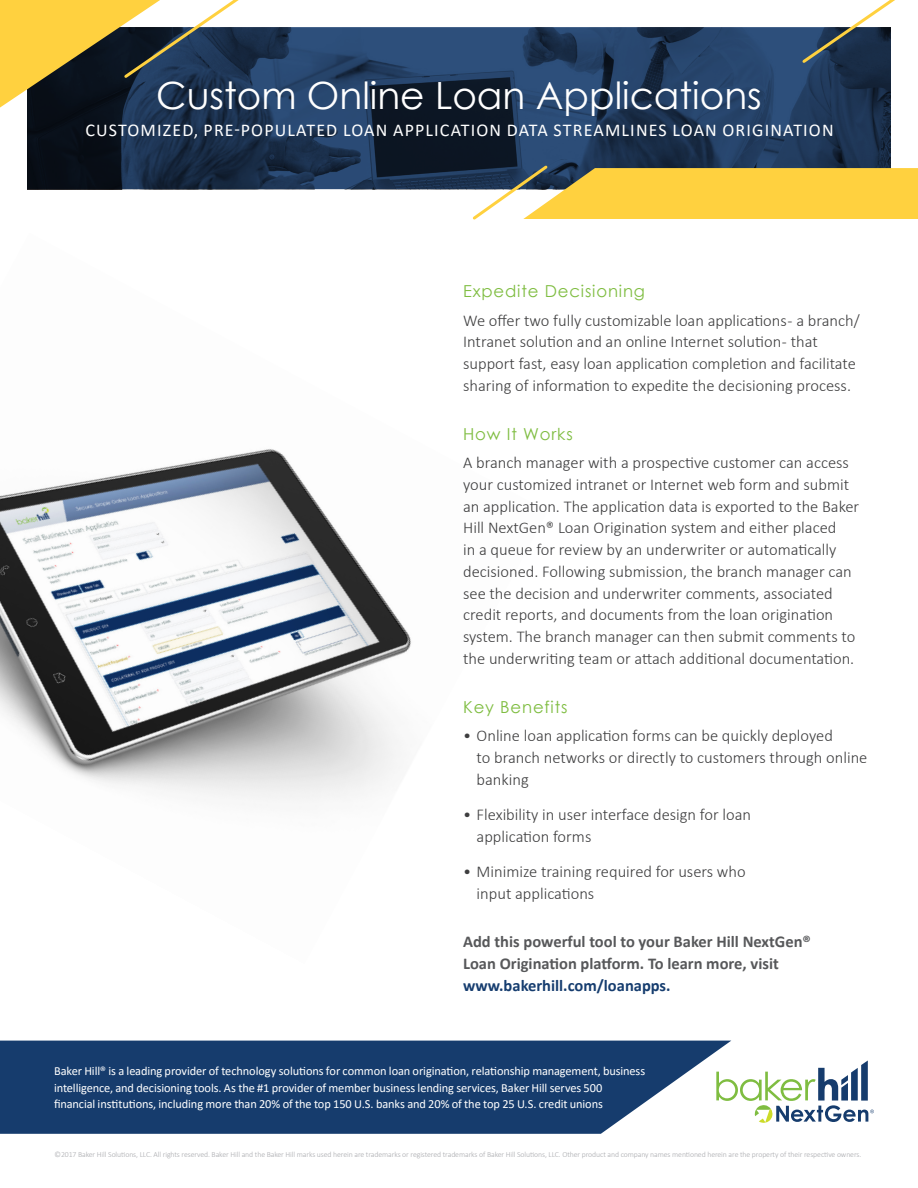
<style>
.page{position:relative;width:918px;height:1188px;background:#fff}
.page>*{position:absolute;margin:0;border:0;box-sizing:border-box;transform-origin:0 0}
.t1{font:37.5px "Century Gothic";color:#fff}
.t2{font:18px "Calibri";letter-spacing:.065em;color:#fff}
.t3{font:300 16.5px/21.8px "Calibri";color:#3e3e3f}
.t4{font:700 16.5px/21.8px "Calibri";color:#57585a}
.t5{font:16.5px "Century Gothic";letter-spacing:.05em;color:#7fbd41}
.t6{font:700 16.5px "Calibri";color:#163d6f}
.t7{font:12.3px/16.5px "Calibri";letter-spacing:-.01em;color:#fff}
.t8{font:300 7.8px "Calibri";letter-spacing:-.01em;color:#a8a9ad}
</style>
<div class="page">
<svg style="left:27px;top:27px;width:864px;height:162px;background:#1e3554"></svg>
<svg style="left:0;top:1041px;width:731px;height:93px;background:#274a78"></svg>
<svg style="left:716px;top:1061px;width:158px;height:62px"></svg>
<svg style="left:0;top:0;width:273px;height:108px;background:#7c7756"></svg>
<svg style="left:800px;top:0;width:95px;height:66px"></svg>
<svg style="left:470px;top:163px;width:448px;height:57px;background:#d8ba55"></svg>
<img style="left:0;top:449px;width:411px;height:351px">
<h1 class="t1" style="left:156px;top:69px;width:607px">Custom Online Loan Applications</h1>
<p class="t2" style="left:85px;top:117px;width:750px">CUSTOMIZED, PRE-POPULATED LOAN APPLICATION DATA STREAMLINES LOAN ORIGINATION</p>
<p class="t5" style="left:463px;top:280px;width:183px">Expedite Decisioning</p>
<p class="t3" style="left:463px;top:309px;width:398px">We offer two fully customizable loan applications - a branch/ Intranet solution and an online Internet solution - that support fast, easy loan application completion and facilitate sharing of information to expedite the decisioning process.</p>
<p class="t5" style="left:463px;top:422px;width:111px">How It Works</p>
<p class="t3" style="left:463px;top:452px;width:398px">A branch manager with a prospective customer can access your customized intranet or Internet web form and submit an application. The application data is exported to the Baker Hill NextGen® Loan Origination system and either placed<br>in a queue for review by an underwriter or automatically decisioned. Following submission, the branch manager can see the decision and underwriter comments, associated credit reports, and documents from the loan origination system. The branch manager can then submit comments to the underwriting team or attach additional documentation.</p>
<p class="t5" style="left:463px;top:695px;width:106px">Key Benefits</p>
<p class="t3" style="left:477px;top:725px;width:392px;text-indent:-13px">• Online loan application forms can be quickly deployed<br>to branch networks or directly to customers through online banking</p>
<p class="t3" style="left:477px;top:803px;width:276px;text-indent:-13px">• Flexibility in user interface design for loan application forms</p>
<p class="t3" style="left:477px;top:860px;width:271px;text-indent:-13px">• Minimize training required for users who input applications</p>
<p class="t4" style="left:463px;top:931px;width:349px">Add this powerful tool to your Baker Hill NextGen®<br>Loan Origination platform. To learn more, visit</p>
<p class="t6" style="left:463px;top:974px;width:209px">www.bakerhill.com/loanapps.</p>
<p class="t7" style="left:54px;top:1063px;width:593px">Baker Hill® is a leading provider of technology solutions for common loan origination, relationship management, business intelligence, and decisioning tools. As the #1 provider of member business lending services, Baker Hill serves 500 financial institutions, including more than 20% of the top 150 U.S. banks and 20% of the top 25 U.S. credit unions</p>
<p class="t8" style="left:55px;top:1150px;width:808px">©2017 Baker Hill Solutions, LLC. All rights reserved. Baker Hill and the Baker Hill marks used herein are trademarks or registered trademarks of Baker Hill Solutions, LLC. Other product and company names mentioned herein are the property of their respective owners.</p>
</div>
